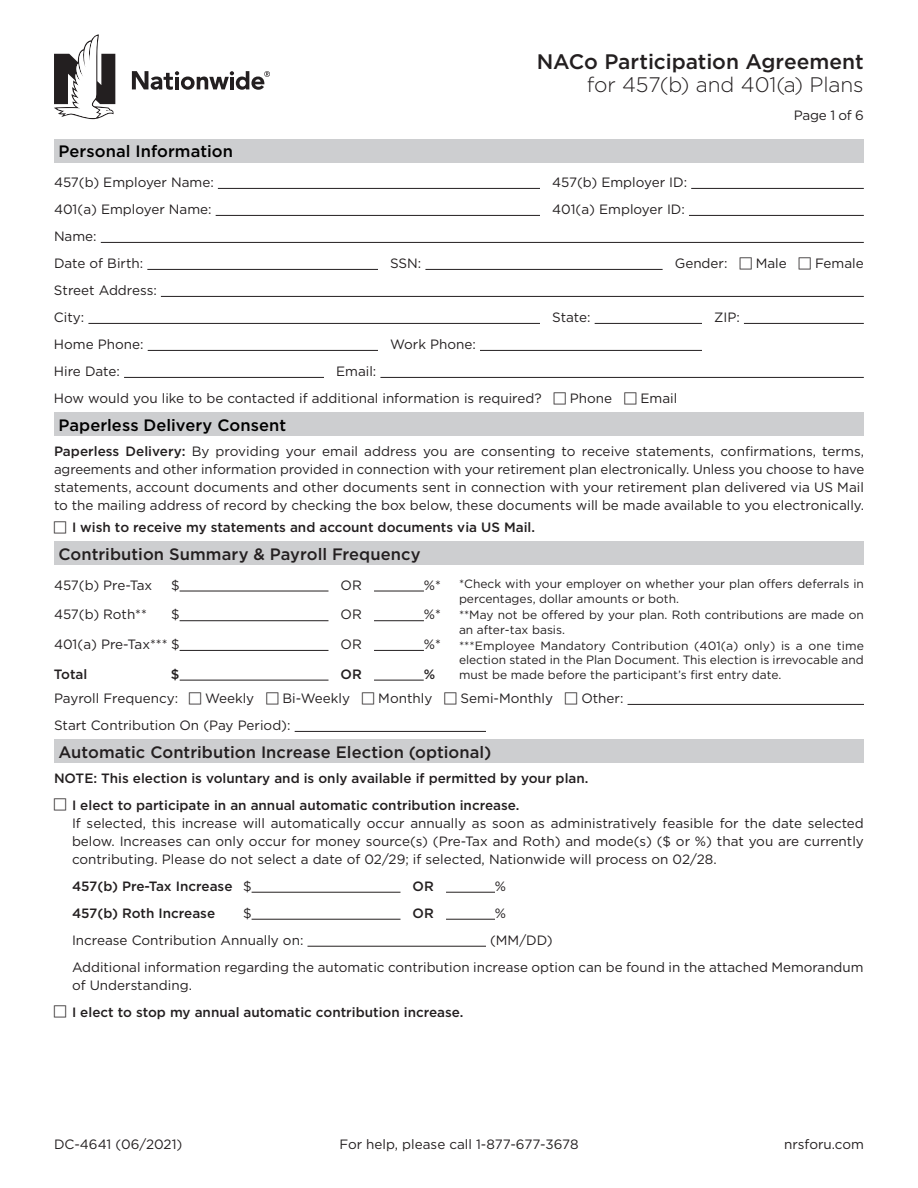
<style>
.page{position:relative;width:918px;height:1188px;background:#fff}
.page>*{position:absolute;margin:0;border:0;box-sizing:border-box;transform-origin:0 0}
.t1{font:500 21px "Gotham";letter-spacing:-.005em;color:#231f20}
.t2{font:300 21px "Gotham";letter-spacing:-.005em;color:#231f20}
.t3{font:500 16.5px "Gotham";letter-spacing:.005em;color:#231f20}
.t4{font:500 16.5px "Gotham";letter-spacing:.005em;color:#000}
.t5{font:13.5px/18px "Gotham";color:#231f20}
.t6{font:500 13.5px/27px "Gotham";color:#231f20}
.t7{font:12px/14.5px "Gotham";color:#231f20}
.s1{font-weight:500}
.s2{color:#fff}
.s3{font-weight:400}
</style>
<div class="page">
<svg style="left:132px;top:71px;width:138px;height:19px"></svg>
<svg style="left:54px;top:35px;width:61px;height:84px"></svg>
<div style="left:54px;top:139px;width:810px;height:24px;background:#cdced0"></div>
<div style="left:54px;top:412px;width:810px;height:24px;background:#cdced0"></div>
<div style="left:54px;top:541px;width:810px;height:24px;background:#cdced0"></div>
<div style="left:54px;top:739px;width:810px;height:24px;background:#cdced0"></div>
<hr style="left:218px;top:188px;width:322px;height:1px;background:#231f20">
<hr style="left:691px;top:188px;width:173px;height:1px;background:#231f20">
<hr style="left:216px;top:215px;width:324px;height:1px;background:#231f20">
<hr style="left:689px;top:215px;width:175px;height:1px;background:#231f20">
<hr style="left:101px;top:242px;width:763px;height:1px;background:#231f20">
<hr style="left:147px;top:269px;width:231px;height:1px;background:#231f20">
<hr style="left:425px;top:269px;width:238px;height:1px;background:#231f20">
<hr style="left:161px;top:296px;width:703px;height:1px;background:#231f20">
<hr style="left:88px;top:323px;width:452px;height:1px;background:#231f20">
<hr style="left:595px;top:323px;width:107px;height:1px;background:#231f20">
<hr style="left:744px;top:323px;width:120px;height:1px;background:#231f20">
<hr style="left:148px;top:350px;width:230px;height:1px;background:#231f20">
<hr style="left:480px;top:350px;width:222px;height:1px;background:#231f20">
<hr style="left:124px;top:377px;width:200px;height:1px;background:#231f20">
<hr style="left:380px;top:377px;width:484px;height:1px;background:#231f20">
<hr style="left:180px;top:591px;width:148px;height:1px;background:#231f20">
<hr style="left:374px;top:591px;width:50px;height:1px;background:#231f20">
<hr style="left:180px;top:620px;width:148px;height:1px;background:#231f20">
<hr style="left:374px;top:620px;width:50px;height:1px;background:#231f20">
<hr style="left:180px;top:650px;width:148px;height:1px;background:#231f20">
<hr style="left:374px;top:650px;width:50px;height:1px;background:#231f20">
<hr style="left:180px;top:680px;width:148px;height:1px;background:#231f20">
<hr style="left:374px;top:680px;width:50px;height:1px;background:#231f20">
<hr style="left:628px;top:704px;width:236px;height:1px;background:#231f20">
<hr style="left:295px;top:731px;width:191px;height:1px;background:#231f20">
<hr style="left:252px;top:892px;width:148px;height:1px;background:#231f20">
<hr style="left:446px;top:892px;width:49px;height:1px;background:#231f20">
<hr style="left:252px;top:919px;width:148px;height:1px;background:#231f20">
<hr style="left:446px;top:919px;width:49px;height:1px;background:#231f20">
<hr style="left:307px;top:946px;width:179px;height:1px;background:#231f20">
<h1 class="t1" style="left:537px;top:48px;width:329px">NACo Participation Agreement</h1>
<h1 class="t2" style="left:587px;top:71px;width:278px">for 457(b) and 401(a) Plans</h1>
<p class="t4" style="left:58px;top:141px;width:176px">Personal Information</p>
<p class="t5" style="left:794px;top:106px;width:72px">Page 1 of 6</p>
<p class="t5" style="left:54px;top:173px;width:161px">457(b) Employer Name:</p>
<p class="t5" style="left:552px;top:173px;width:137px">457(b) Employer ID:</p>
<p class="t5" style="left:54px;top:200px;width:159px">401(a) Employer Name:</p>
<p class="t5" style="left:552px;top:200px;width:134px">401(a) Employer ID:</p>
<p class="t5" style="left:54px;top:223px;width:91px;line-height:27px">Name:<br>Date of Birth:</p>
<p class="t5" style="left:390px;top:254px;width:33px">SSN:</p>
<p class="t5" style="left:675px;top:254px;width:54px">Gender:</p>
<p class="t5" style="left:756px;top:254px;width:33px">Male</p>
<p class="t5" style="left:815px;top:254px;width:50px">Female</p>
<p class="t5" style="left:54px;top:277px;width:104px;line-height:27px">Street Address:<br>City:</p>
<p class="t5" style="left:54px;top:335px;width:91px">Home Phone:</p>
<p class="t5" style="left:390px;top:335px;width:87px">Work Phone:</p>
<p class="t5" style="left:54px;top:362px;width:68px">Hire Date:</p>
<p class="t5" style="left:54px;top:358px;width:489px;line-height:27px;text-indent:282px">Email:<br>How would you like to be contacted if additional information is required?</p>
<p class="t4" style="left:58px;top:414px;width:229px">Paperless Delivery Consent</p>
<p class="t5" style="left:552px;top:308px;width:40px">State:</p>
<p class="t5" style="left:714px;top:308px;width:27px">ZIP:</p>
<p class="t5" style="left:570px;top:389px;width:44px">Phone</p>
<p class="t5" style="left:640px;top:389px;width:38px">Email</p>
<p class="t5" style="left:54px;top:442px;width:812px;text-align:justify"><span class="s1">Paperless Delivery:</span> By providing your email address you are consenting to receive statements, confirmations, terms, agreements and other information provided in connection with your retirement plan electronically. Unless you choose to have statements, account documents and other documents sent in connection with your retirement plan delivered via US Mail to the mailing address of record by checking the box below, these documents will be made available to you electronically.</p>
<p class="t6" style="left:72px;top:514px;width:465px">I wish to receive my statements and account documents via US Mail.</p>
<p class="t3" style="left:58px;top:543px;width:364px">Contribution Summary &amp; Payroll Frequency</p>
<p class="t5" style="left:54px;top:576px;width:100px">457(b) Pre-Tax</p>
<p class="t5" style="left:171px;top:576px;width:10px">$</p>
<p class="t5" style="left:341px;top:576px;width:23px">OR</p>
<p class="t5" style="left:424px;top:576px;width:19px">%*</p>
<p class="t5" style="left:54px;top:605px;width:94px">457(b) Roth**</p>
<p class="t5" style="left:171px;top:605px;width:10px">$</p>
<p class="t5" style="left:341px;top:605px;width:23px">OR</p>
<p class="t5" style="left:424px;top:605px;width:19px">%*</p>
<p class="t5" style="left:54px;top:635px;width:127px">401(a) Pre-Tax*** $</p>
<p class="t5" style="left:341px;top:635px;width:23px">OR</p>
<p class="t5" style="left:424px;top:635px;width:19px">%*</p>
<p class="t6" style="left:54px;top:660px;width:35px">Total</p>
<p class="t6" style="left:171px;top:660px;width:10px">$</p>
<p class="t6" style="left:341px;top:660px;width:23px">OR</p>
<p class="t6" style="left:424px;top:660px;width:19px">%<span class="s2">*</span></p>
<p class="t5" style="left:54px;top:689px;width:126px">Payroll Frequency:</p>
<p class="t5" style="left:205px;top:689px;width:51px">Weekly</p>
<p class="t5" style="left:283px;top:689px;width:69px">Bi-Weekly</p>
<p class="t5" style="left:378px;top:689px;width:56px">Monthly</p>
<p class="t5" style="left:461px;top:689px;width:94px">Semi-Monthly</p>
<p class="t5" style="left:581px;top:689px;width:44px">Other:</p>
<p class="t5" style="left:54px;top:716px;width:238px">Start Contribution On (Pay Period):</p>
<p class="t7" style="left:459px;top:577px;width:407px">*Check with your employer on whether your plan offers deferrals in percentages, dollar amounts or both.</p>
<p class="t7" style="left:459px;top:607px;width:407px">**May not be offered by your plan. Roth contributions are made on an after-tax basis.</p>
<p class="t7" style="left:459px;top:638px;width:406px;text-align:justify">***Employee Mandatory Contribution (401(a) only) is a one time election stated in the Plan Document. This election is irrevocable and must be made before the participant’s first entry date.</p>
<p class="t3" style="left:58px;top:741px;width:434px">Automatic Contribution Increase Election (optional)</p>
<p class="t6" style="left:72px;top:764px;width:518px;text-indent:-18px">NOTE: This election is voluntary and is only available if permitted by your plan.<br>I elect to participate in an annual automatic contribution increase.</p>
<p class="t5" style="left:72px;top:814px;width:793px;text-align:justify">If selected, this increase will automatically occur annually as soon as administratively feasible for the date selected below. Increases can only occur for money source(s) (Pre-Tax and Roth) and mode(s) ($ or %) that you are currently contributing. Please do not select a date of 02/29; if selected, Nationwide will process on 02/28.</p>
<p class="t6" style="left:72px;top:872px;width:181px">457(b) Pre-Tax Increase <span class="s3">$</span></p>
<p class="t6" style="left:413px;top:872px;width:23px">OR</p>
<p class="t5" style="left:495px;top:877px;width:13px">%</p>
<p class="t6" style="left:72px;top:899px;width:145px">457(b) Roth Increase</p>
<p class="t5" style="left:243px;top:904px;width:10px">$</p>
<p class="t6" style="left:413px;top:899px;width:23px">OR</p>
<p class="t5" style="left:495px;top:904px;width:13px">%</p>
<p class="t5" style="left:72px;top:931px;width:233px">Increase Contribution Annually on:</p>
<p class="t5" style="left:72px;top:926px;width:793px;line-height:27px;text-indent:418px">(MM/DD)<br>Additional information regarding the automatic contribution increase option can be found in the attached Memorandum</p>
<p class="t5" style="left:72px;top:976px;width:121px">of Understanding.</p>
<p class="t6" style="left:72px;top:998px;width:393px">I elect to stop my annual automatic contribution increase.</p>
<p class="t5" style="left:54px;top:1135px;width:130px">DC-4641 (06/2021)</p>
<p class="t5" style="left:339px;top:1135px;width:241px">For help, please call 1-877-677-3678</p>
<p class="t5" style="left:784px;top:1135px;width:81px">nrsforu.com</p>
</div>
